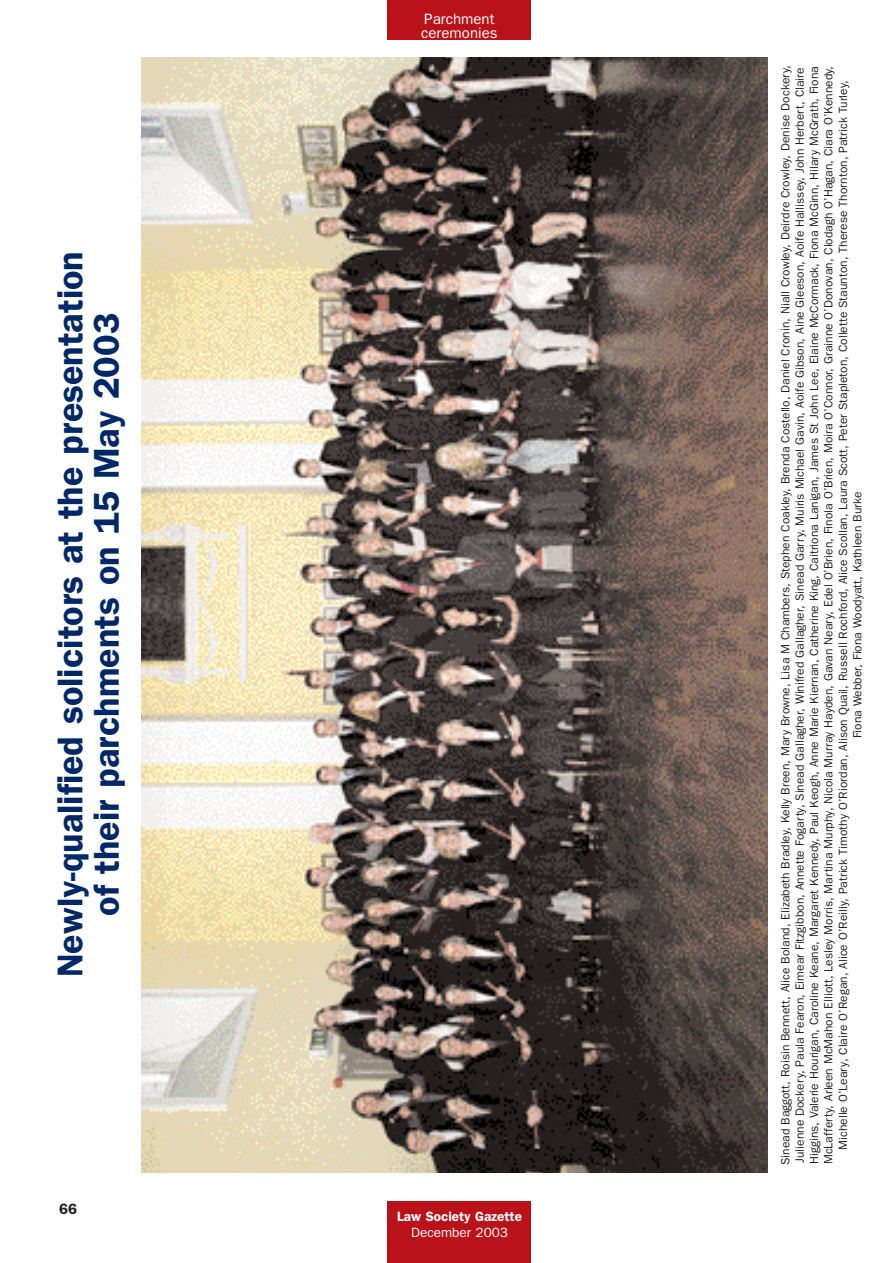
<style>
.page{position:relative;width:893px;height:1263px;background:#fff}
.page>*{position:absolute;margin:0;border:0;box-sizing:border-box;transform-origin:0 0}
.t1{font:600 36px/36px "Franklin Gothic";color:#002867;text-align:center}
.t2{font:15px/13.5px "Franklin Gothic";color:#fff}
.t3{font:600 15px "Franklin Gothic";color:#231f1f}
.t4{font:600 13.5px "Franklin Gothic";color:#fff}
.t5{font:13.5px "Franklin Gothic";color:#fff}
.t6{font:12px/14.4px "Franklin Gothic";color:#231f1f;text-align:center}
</style>
<div class="page">
<div style="left:387px;top:1201px;width:143px;height:62px;background:#ba1219"></div>
<div style="left:387px;top:0;width:144px;height:40px;background:#ba1219"></div>
<img style="left:141px;top:58px;width:626px;height:1114px">
<h1 class="t1" style="left:55px;top:977px;width:728px;rotate:-90deg">Newly-qualified solicitors at the presentation of their parchments on 15 May 2003</h1>
<p class="t3" style="left:59px;top:1203px;width:19px">66</p>
<p class="t2" style="left:421px;top:13px;width:78px">Parchment ceremonies</p>
<p class="t4" style="left:397px;top:1211px;width:126px">Law Society Gazette</p>
<p class="t5" style="left:411px;top:1228px;width:98px">December 2003</p>
<p class="t6" style="left:779px;top:1165px;width:1102px;rotate:-90deg">Sinead Baggott, Roisin Bennett, Alice Boland, Elizabeth Bradley, Kelly Breen, Mary Browne, Lisa M Chambers, Stephen Coakley, Brenda Costello, Daniel Cronin, Niall Crowley, Deirdre Crowley, Denise Dockery, Julienne Dockery, Paula Fearon, Eimear Fitzgibbon, Annette Fogarty, Sinead Gallagher, Winifred Gallagher, Sinead Garry, Muiris Michael Gavin, Aoife Gibson, Aine Gleeson, Aoife Hallissey, John Herbert, Claire Higgins, Valerie Hourigan, Caroline Keane, Margaret Kennedy, Paul Keogh, Anne Marie Kiernan, Catherine King, Caitriona Lanigan, James St John Lee, Elaine McCormack, Fiona McGinn, Hilary McGrath, Fiona McLafferty, Arleen McMahon Elliott, Lesley Morris, Martina Murphy, Nicola Murray Hayden, Gavan Neary, Edel O’Brien, Finola O’Brien, Moira O’Connor, Grainne O’Donovan, Clodagh O’Hagan, Ciara O’Kennedy, Michelle O’Leary, Claire O’Regan, Alice O’Reilly, Patrick Timothy O’Riordan, Alison Quail, Russell Rochford, Alice Scollan, Laura Scott, Peter Stapleton, Collette Staunton, Therese Thornton, Patrick Turley, Fiona Webber, Fiona Woodyatt, Kathleen Burke</p>
</div>
